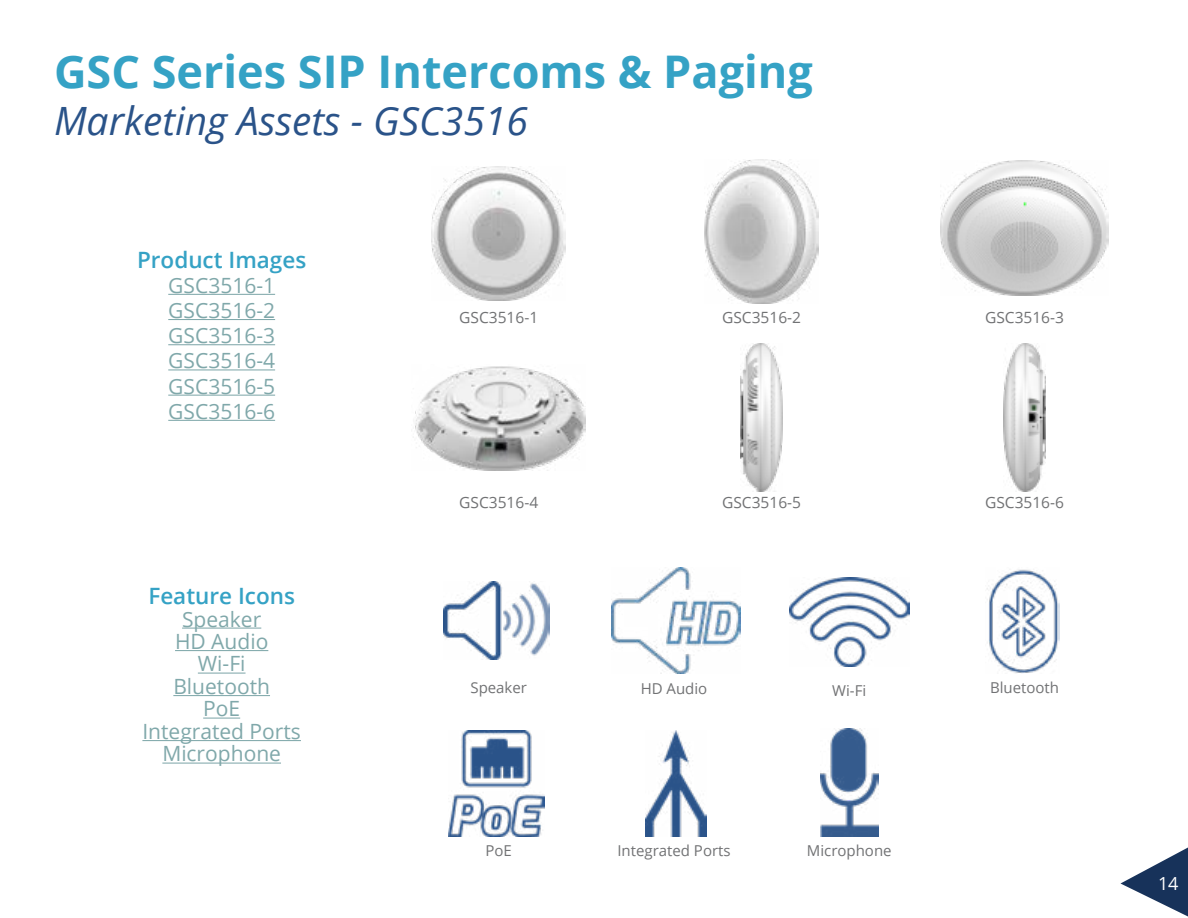
<style>
.page{position:relative;width:1188px;height:918px;background:#fff}
.page>*{position:absolute;margin:0;border:0;box-sizing:border-box;transform-origin:0 0}
.t1{font:700 45px "Open Sans";color:#35a2c5}
.t2{font:italic 39px "Open Sans";color:#2a5389}
.t3{font:600 22.5px "Open Sans";color:#35a2c5}
.t4{font:21px/22.5px "Open Sans";color:#80a8aa;text-align:justify}
.t5{font:18px "Open Sans";color:#fff}
.t6{font:15.6px "Open Sans";color:#717274}
.t7{font:15px "Open Sans";color:#717274}
</style>
<div class="page">
<svg style="left:1120px;top:848px;width:68px;height:68px"></svg>
<hr style="left:168px;top:294px;width:107px;height:1px;background:#80a8aa">
<hr style="left:168px;top:319px;width:107px;height:1px;background:#80a8aa">
<hr style="left:168px;top:344px;width:107px;height:1px;background:#80a8aa">
<hr style="left:168px;top:369px;width:107px;height:1px;background:#80a8aa">
<hr style="left:168px;top:395px;width:107px;height:1px;background:#80a8aa">
<hr style="left:168px;top:420px;width:107px;height:1px;background:#80a8aa">
<img style="left:705px;top:159px;width:114px;height:144px">
<img style="left:432px;top:167px;width:134px;height:133px">
<img style="left:940px;top:161px;width:169px;height:134px">
<img style="left:444px;top:582px;width:105px;height:78px">
<img style="left:413px;top:366px;width:173px;height:104px">
<img style="left:741px;top:344px;width:42px;height:148px">
<img style="left:1004px;top:344px;width:41px;height:148px">
<hr style="left:182px;top:628px;width:79px;height:1px;background:#80a8aa">
<hr style="left:175px;top:650px;width:93px;height:1px;background:#80a8aa">
<hr style="left:198px;top:673px;width:48px;height:1px;background:#80a8aa">
<hr style="left:173px;top:695px;width:97px;height:1px;background:#80a8aa">
<hr style="left:203px;top:718px;width:37px;height:1px;background:#80a8aa">
<hr style="left:142px;top:740px;width:159px;height:1px;background:#80a8aa">
<hr style="left:162px;top:763px;width:119px;height:1px;background:#80a8aa">
<img style="left:789px;top:577px;width:120px;height:89px">
<img style="left:612px;top:568px;width:129px;height:106px">
<img style="left:646px;top:730px;width:61px;height:106px">
<img style="left:448px;top:730px;width:96px;height:106px">
<img style="left:987px;top:569px;width:72px;height:104px">
<img style="left:820px;top:728px;width:58px;height:108px">
<h1 class="t1" style="left:54px;top:40px;width:760px">GSC Series SIP Intercoms &amp; Paging</h1>
<h2 class="t2" style="left:54px;top:94px;width:475px">Marketing Assets - GSC3516</h2>
<p class="t3" style="left:137px;top:244px;width:171px">Product Images</p>
<p class="t4" style="left:168px;top:272px;width:108px;line-height:25.2px">GSC3516-1<br>GSC3516-2<br>GSC3516-3<br>GSC3516-4<br>GSC3516-5<br>GSC3516-6</p>
<p class="t3" style="left:148px;top:580px;width:148px">Feature Icons</p>
<p class="t4" style="left:142px;top:607px;width:160px;text-align:center">Speaker<br>HD Audio<br>Wi-Fi<br>Bluetooth<br>PoE<br>Integrated Ports<br>Microphone</p>
<p class="t6" style="left:459px;top:307px;width:81px">GSC3516-1</p>
<p class="t6" style="left:722px;top:307px;width:81px">GSC3516-2</p>
<p class="t6" style="left:985px;top:307px;width:81px">GSC3516-3</p>
<p class="t6" style="left:459px;top:491px;width:81px">GSC3516-4</p>
<p class="t6" style="left:722px;top:491px;width:81px">GSC3516-5</p>
<p class="t6" style="left:985px;top:491px;width:81px">GSC3516-6</p>
<p class="t7" style="left:470px;top:678px;width:58px">Speaker</p>
<p class="t7" style="left:641px;top:678px;width:68px">HD Audio</p>
<p class="t7" style="left:832px;top:680px;width:36px">Wi-Fi</p>
<p class="t7" style="left:486px;top:840px;width:28px">PoE</p>
<p class="t7" style="left:617px;top:840px;width:115px">Integrated Ports</p>
<p class="t7" style="left:807px;top:840px;width:86px">Microphone</p>
<p class="t7" style="left:990px;top:678px;width:71px">Bluetooth</p>
<p class="t5" style="left:1158px;top:871px;width:22px">14</p>
</div>
